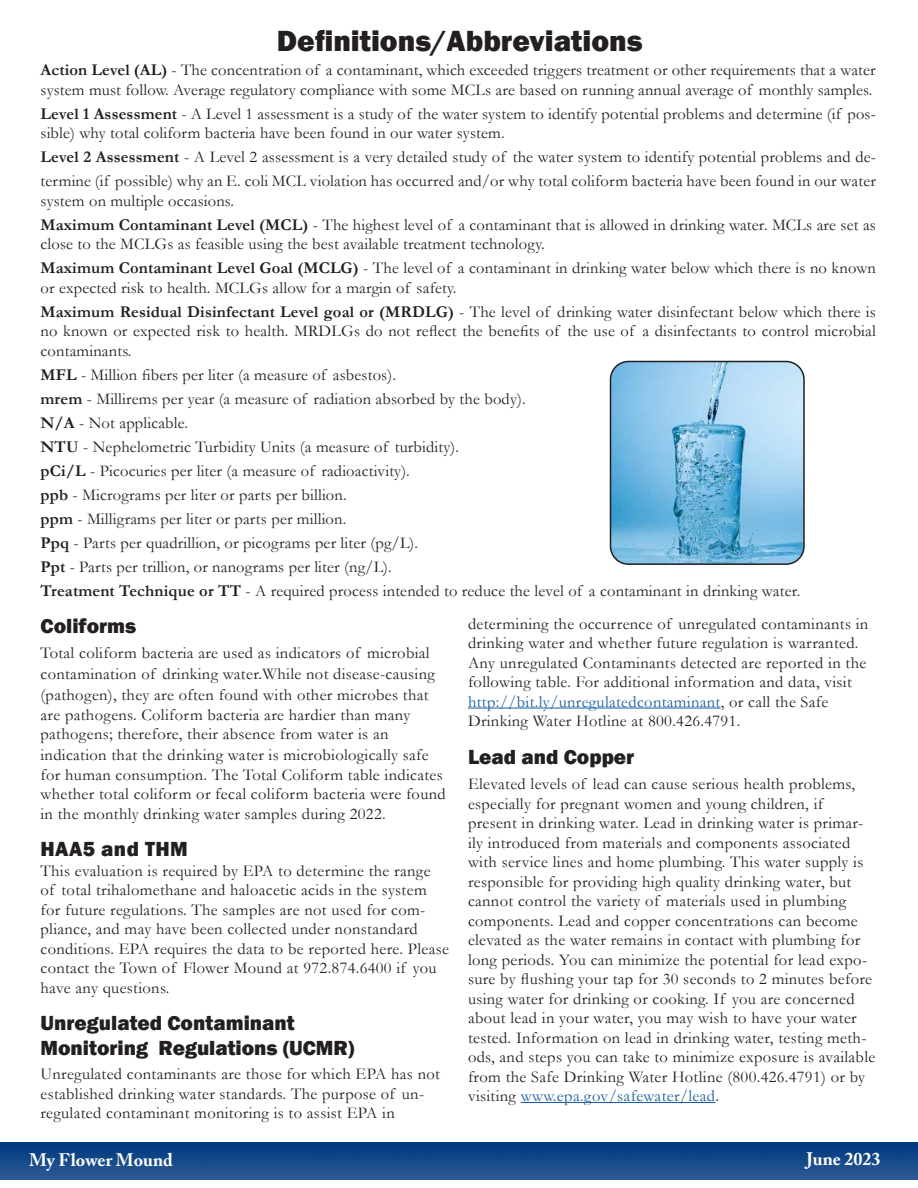
<style>
.page{position:relative;width:918px;height:1188px;background:#fff}
.page>*{position:absolute;margin:0;border:0;box-sizing:border-box;transform-origin:0 0}
.t1{font:800 30px "Franklin Gothic";color:#231f20}
.t2{font:800 21px "Franklin Gothic";color:#231f20}
.t3{font:800 21px "Franklin Gothic";letter-spacing:.02em;color:#231f20}
.t4{font:700 18px "Adobe Caslon Pro";color:#fff}
.t5{font:16.5px/19.5px "Garamond";letter-spacing:.02em;color:#231f20}
.s1{font-weight:700}
.s2{color:#175d9e}
</style>
<div class="page">
<img style="left:0;top:1143px;width:918px;height:36px">
<hr style="left:468px;top:708px;width:253px;height:1px;background:#175d9e">
<hr style="left:521px;top:1102px;width:194px;height:1px;background:#175d9e">
<img style="left:611px;top:362px;width:191px;height:202px">
<div style="left:610px;top:361px;width:195px;height:204px;border:2px solid #231f20;border-radius:18px"></div>
<p class="t1" style="left:277px;top:22px;width:367px">Definitions/Abbreviations</p>
<p class="t5" style="left:40px;top:60px;width:837px"><span class="s1">Action Level (AL)</span> - The concentration of a contaminant, which exceeded triggers treatment or other requirements that a water</p>
<p class="t5" style="left:40px;top:79px;width:833px">system must follow. Average regulatory compliance with some MCLs are based on running annual average of monthly samples.</p>
<p class="t5" style="left:40px;top:103px;width:837px"><span class="s1">Level 1 Assessment</span> - A Level 1 assessment is a study of the water system to identify potential problems and determine (if pos&shy;sible) why total coliform bacteria have been found in our water system.</p>
<p class="t5" style="left:40px;top:145px;width:837px;line-height:24px"><span class="s1">Level 2 Assessment</span> - A Level 2 assessment is a very detailed study of the water system to identify potential problems and de&shy;termine (if possible) why an E. coli MCL violation has occurred and/or why total coliform bacteria have been found in our water</p>
<p class="t5" style="left:40px;top:190px;width:195px">system on multiple occasions.</p>
<p class="t5" style="left:40px;top:214px;width:837px"><span class="s1">Maximum Contaminant Level (MCL)</span> - The highest level of a contaminant that is allowed in drinking water. MCLs are set as</p>
<p class="t5" style="left:40px;top:234px;width:506px">close to the MCLGs as feasible using the best available treatment technology.</p>
<p class="t5" style="left:40px;top:258px;width:837px"><span class="s1">Maximum Contaminant Level Goal (MCLG)</span> - The level of a contaminant in drinking water below which there is no known or expected risk to health. MCLGs allow for a margin of safety.</p>
<p class="t5" style="left:40px;top:301px;width:837px;text-align:justify"><span class="s1">Maximum Residual Disinfectant Level goal or (MRDLG)</span> - The level of drinking water disinfectant below which there is no known or expected risk to health. MRDLGs do not reflect the benefits of the use of a disinfectants to control microbial contaminants.</p>
<p class="t5" style="left:40px;top:364px;width:357px"><span class="s1">MFL</span> - Million fibers per liter (a measure of asbestos).</p>
<p class="t5" style="left:40px;top:388px;width:487px"><span class="s1">mrem</span> - Millirems per year (a measure of radiation absorbed by the body).</p>
<p class="t5" style="left:40px;top:412px;width:149px"><span class="s1">N/A</span> - Not applicable.</p>
<p class="t5" style="left:40px;top:436px;width:420px"><span class="s1">NTU</span> - Nephelometric Turbidity Units (a measure of turbidity).</p>
<p class="t5" style="left:40px;top:460px;width:371px"><span class="s1">pCi/L</span> - Picocuries per liter (a measure of radioactivity).</p>
<p class="t5" style="left:40px;top:484px;width:308px"><span class="s1">ppb</span> - Micrograms per liter or parts per billion.</p>
<p class="t5" style="left:40px;top:508px;width:307px"><span class="s1">ppm</span> - Milligrams per liter or parts per million.</p>
<p class="t5" style="left:40px;top:532px;width:379px"><span class="s1">Ppq</span> - Parts per quadrillion, or picograms per liter (pg/L).</p>
<p class="t5" style="left:40px;top:556px;width:353px"><span class="s1">Ppt</span> - Parts per trillion, or nanograms per liter (ng/L).</p>
<p class="t5" style="left:40px;top:580px;width:761px"><span class="s1">Treatment Technique or TT</span> - A required process intended to reduce the level of a contaminant in drinking water.</p>
<p class="t2" style="left:40px;top:612px;width:97px">Coliforms</p>
<p class="t5" style="left:40px;top:643px;width:391px">Total coliform bacteria are used as indicators of microbial</p>
<p class="t5" style="left:40px;top:664px;width:396px">contamination of drinking water.While not disease-causing</p>
<p class="t5" style="left:40px;top:685px;width:390px">(pathogen), they are often found with other microbes that are pathogens. Coliform bacteria are hardier than many pathogens; therefore, their absence from water is an</p>
<p class="t5" style="left:40px;top:745px;width:407px">indication that the drinking water is microbiologically safe for human consumption. The Total Coliform table indicates whether total coliform or fecal coliform bacteria were found in the monthly drinking water samples during 2022.</p>
<p class="t3" style="left:40px;top:836px;width:149px">HAA5 and THM</p>
<p class="t5" style="left:40px;top:860px;width:410px">This evaluation is required by EPA to determine the range<br>of total trihalomethane and haloacetic acids in the system for future regulations. The samples are not used for com&shy;pliance, and may have been collected under nonstandard conditions. EPA requires the data to be reported here. Please contact the Town of Flower Mound at 972.874.6400 if you have any questions.</p>
<p class="t2" style="left:40px;top:1010px;width:256px">Unregulated Contaminant</p>
<p class="t2" style="left:40px;top:1035px;width:315px">Monitoring Regulations (UCMR)</p>
<p class="t5" style="left:40px;top:1064px;width:401px">Unregulated contaminants are those for which EPA has not established drinking water standards. The purpose of un&shy;regulated contaminant monitoring is to assist EPA in</p>
<p class="t5" style="left:468px;top:613px;width:402px">determining the occurrence of unregulated contaminants in</p>
<p class="t5" style="left:468px;top:633px;width:400px">drinking water and whether future regulation is warranted.<br>Any unregulated Contaminants detected are reported in the</p>
<p class="t5" style="left:468px;top:672px;width:385px">following table. For additional information and data, visit <span class="s2">http://bit.ly/unregulatedcontaminant</span>, or call the Safe<br>Drinking Water Hotline at 800.426.4791.</p>
<p class="t2" style="left:468px;top:743px;width:168px">Lead and Copper</p>
<p class="t5" style="left:468px;top:774px;width:409px">Elevated levels of lead can cause serious health problems, especially for pregnant women and young children, if present in drinking water. Lead in drinking water is primar&shy;ily introduced from materials and components associated with service lines and home plumbing. This water supply is responsible for providing high quality drinking water, but cannot control the variety of materials used in plumbing components. Lead and copper concentrations can become elevated as the water remains in contact with plumbing for long periods. You can minimize the potential for lead expo&shy;sure by flushing your tap for 30 seconds to 2 minutes before using water for drinking or cooking. If you are concerned about lead in your water, you may wish to have your water tested. Information on lead in drinking water, testing meth&shy;ods, and steps you can take to minimize exposure is available from the Safe Drinking Water Hotline (800.426.4791) or by visiting <span class="s2">www.epa.gov/safewater/lead</span>.</p>
<p class="t4" style="left:29px;top:1149px;width:145px">My Flower Mound</p>
<p class="t4" style="left:806px;top:1148px;width:76px">June 2023</p>
</div>
